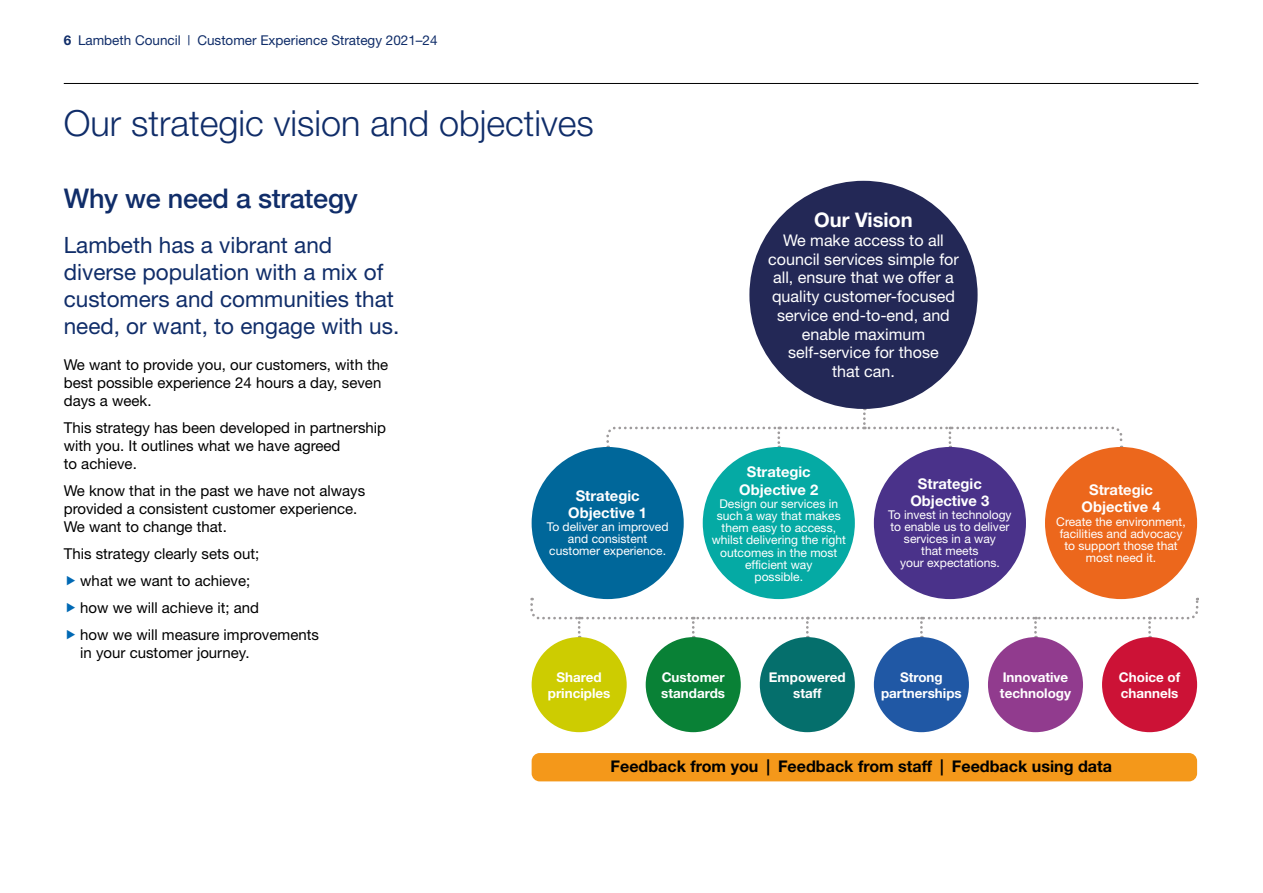
<style>
.page{position:relative;width:1263px;height:893px;background:#fff}
.page>*{position:absolute;margin:0;border:0;box-sizing:border-box;transform-origin:0 0}
.Section_Heading{font:300 36px "Helvetica Neue";color:#102d69}
.Heading_01{font:500 27px "Helvetica Neue";letter-spacing:-.01em;color:#102d69}
.Standfirst{font:22.5px/27px "Helvetica Neue";color:#102d69}
.t1{font:700 20.1px "Helvetica Neue";color:#fff}
.t2{font:16.05px/18.8px "Helvetica Neue";color:#fff;text-align:center}
.t3{font:700 16.05px "Helvetica Neue";color:#000}
.Text_10_12pt{font:15px/18px "Helvetica Neue";color:#000}
.Text_bullet_10_12p{font:15px/18px "Helvetica Neue";color:#000}
.t4{font:700 14.7px/17.4px "Helvetica Neue";color:#fff;text-align:center}
.t5{font:13.5px "Helvetica Neue";color:#102d69}
.t6{font:700 13.35px/16px "Helvetica Neue";color:#fff;text-align:center}
.t7{font:12px/12px "Helvetica Neue";color:#fff;text-align:center}
.s1{font-weight:700}
</style>
<div class="page">
<svg style="left:606px;top:408px;width:518px;height:40px"></svg>
<svg style="left:530px;top:598px;width:668px;height:40px"></svg>
<div style="left:1045px;top:447px;width:152px;height:152px;background:#ec671c;border-radius:50%"></div>
<div style="left:874px;top:447px;width:152px;height:152px;background:#4a328a;border-radius:50%"></div>
<div style="left:532px;top:447px;width:152px;height:152px;background:#00679a;border-radius:50%"></div>
<div style="left:703px;top:447px;width:152px;height:152px;background:#05aaa4;border-radius:50%"></div>
<div style="left:532px;top:637px;width:95px;height:95px;background:#cdcc01;border-radius:50%"></div>
<div style="left:646px;top:637px;width:95px;height:95px;background:#098136;border-radius:50%"></div>
<div style="left:760px;top:637px;width:95px;height:95px;background:#056f6c;border-radius:50%"></div>
<div style="left:874px;top:637px;width:95px;height:95px;background:#2058a5;border-radius:50%"></div>
<div style="left:988px;top:637px;width:95px;height:95px;background:#913b8e;border-radius:50%"></div>
<div style="left:1102px;top:637px;width:95px;height:95px;background:#cc1236;border-radius:50%"></div>
<div style="left:749px;top:181px;width:228px;height:228px;background:#232856;border-radius:50%"></div>
<div style="left:532px;top:753px;width:665px;height:28px;background:#f4981a;border-radius:8px"></div>
<hr style="left:64px;top:83px;width:1134px;height:1px;background:#000">
<p class="t5" style="left:64px;top:32px;width:375px"><span class="s1">6</span> Lambeth Council | Customer Experience Strategy 2021–24</p>
<h1 class="Section_Heading" style="left:64px;top:101px;width:532px">Our strategic vision and objectives</h1>
<h2 class="Heading_01" style="left:64px;top:176px;width:295px">Why we need a strategy</h2>
<h1 class="Standfirst" style="left:64px;top:231px;width:337px">Lambeth has a vibrant and diverse population with a mix of customers and communities that need, or want, to engage with us.</h1>
<p class="Text_10_12pt" style="left:64px;top:355px;width:326px">We want to provide you, our customers, with the best possible experience 24 hours a day, seven days a week.</p>
<p class="Text_10_12pt" style="left:64px;top:418px;width:324px">This strategy has been developed in partnership with you. It outlines what we have agreed<br>to achieve.</p>
<p class="Text_10_12pt" style="left:64px;top:481px;width:303px">We know that in the past we have not always provided a consistent customer experience.<br>We want to change that.</p>
<p class="Text_10_12pt" style="left:64px;top:544px;width:197px">This strategy clearly sets out;</p>
<p class="Text_bullet_10_12p" style="left:80px;top:571px;width:171px">what we want to achieve;</p>
<p class="Text_bullet_10_12p" style="left:80px;top:598px;width:180px">how we will achieve it; and</p>
<p class="Text_bullet_10_12p" style="left:80px;top:625px;width:240px">how we will measure improvements in your customer journey.</p>
<p class="t4" style="left:568px;top:488px;width:80px;line-height:16px">Strategic<br>Objective 1</p>
<p class="t7" style="left:547px;top:520px;width:123px">To deliver an improved and consistent customer experience.</p>
<p class="t1" style="left:814px;top:207px;width:100px">Our Vision</p>
<p class="t2" style="left:768px;top:230px;width:192px">We make access to all council services simple for all, ensure that we offer a quality customer-focused service end-to-end, and enable maximum self-service for those<br>that can.</p>
<p class="t4" style="left:739px;top:463px;width:80px">Strategic<br>Objective 2</p>
<p class="t7" style="left:712px;top:498px;width:136px">Design our services in such a way that makes them easy to access, whilst delivering the right outcomes in the most efficient way<br>possible.</p>
<p class="t4" style="left:910px;top:476px;width:80px;line-height:16px">Strategic<br>Objective 3</p>
<p class="t7" style="left:888px;top:508px;width:125px">To invest in technology to enable us to deliver services in a way<br>that meets<br>your expectations.</p>
<p class="t4" style="left:1081px;top:480px;width:80px">Strategic<br>Objective 4</p>
<p class="t7" style="left:1056px;top:515px;width:131px">Create the environment, facilities and advocacy to support those that most need it.</p>
<p class="t6" style="left:548px;top:669px;width:64px">Shared principles</p>
<p class="t6" style="left:661px;top:669px;width:65px;text-align:left">Customer standards</p>
<p class="t6" style="left:769px;top:669px;width:78px">Empowered staff</p>
<p class="t6" style="left:881px;top:669px;width:82px">Strong partnerships</p>
<p class="t6" style="left:1000px;top:669px;width:73px;text-align:left">Innovative technology</p>
<p class="t6" style="left:1119px;top:669px;width:63px;text-align:left">Choice of channels</p>
<p class="t3" style="left:610px;top:756px;width:503px">Feedback from you | Feedback from staff | Feedback using data</p>
</div>
